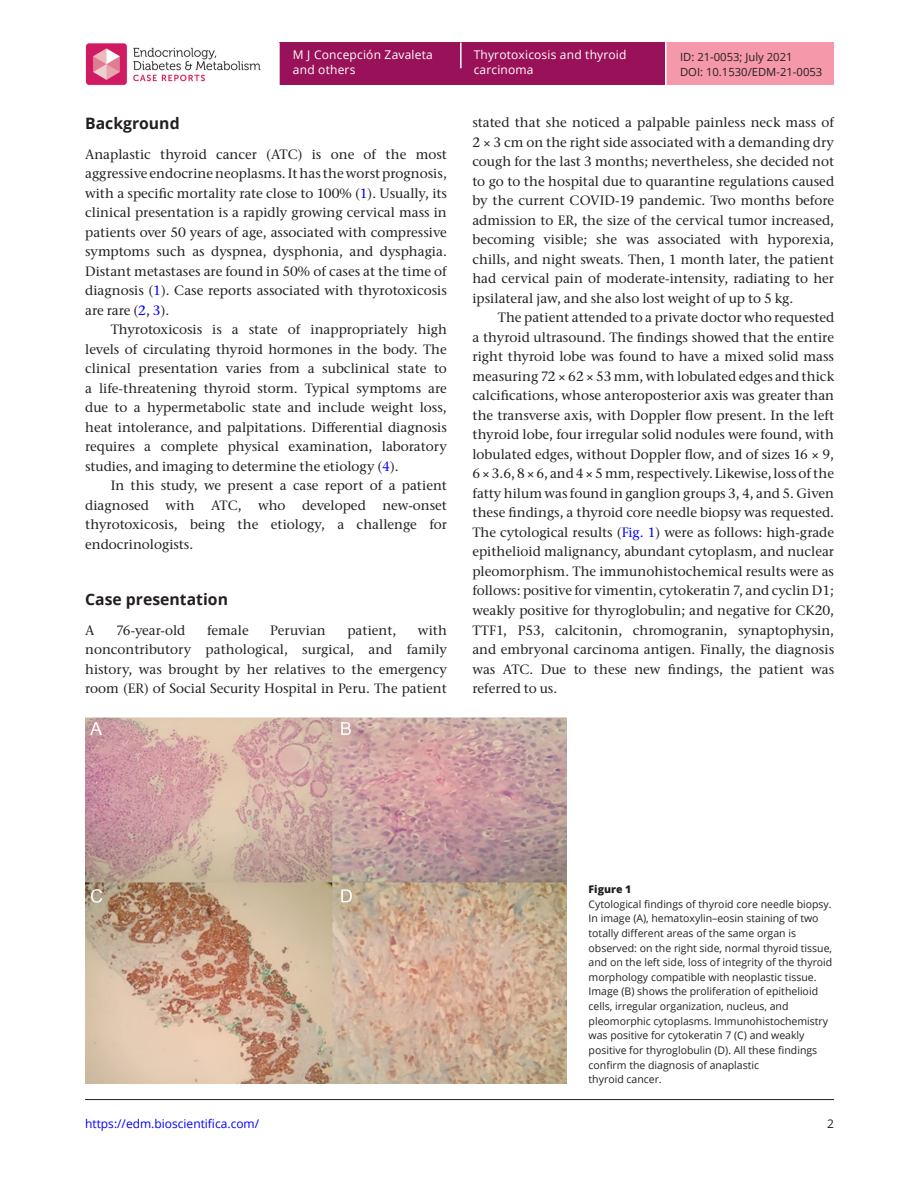
<style>
.page{position:relative;width:919px;height:1187px;background:#fff}
.page>*{position:absolute;margin:0;border:0;box-sizing:border-box;transform-origin:0 0}
.t1{font:700 15.75px "Open Sans";color:#231f20}
.TXI{font:500 13.5px/19.5px "Stone Serif ITC Pro";color:#231f20;text-align:justify}
.TXT{font:500 13.5px/19.5px "Stone Serif ITC Pro";color:#231f20;text-align:justify}
.t2{font:12px/14.7px "Open Sans";letter-spacing:.015em;color:#fff}
.t3{font:12px "Open Sans";color:#00f}
.t4{font:12px "Open Sans";color:#231f20}
.t5{font:11.25px "Open Sans";color:#231f20}
.FC{font:10.5px/14.7px "Open Sans";color:#231f20}
.FC-2{font:800 10.5px "Open Sans";color:#231f20}
.s1{color:#00f}
</style>
<div class="page">
<div style="left:280px;top:43px;width:385px;height:42px;background:#991259"></div>
<div style="left:666px;top:43px;width:167px;height:42px;background:#f598a9"></div>
<svg style="left:460px;top:43px;width:1px;height:25px"></svg>
<img style="left:85px;top:43px;width:176px;height:42px">
<hr style="left:85px;top:1099px;width:749px;height:1px;background:#231f20">
<img style="left:85px;top:717px;width:481px;height:366px">
<p class="t2" style="left:293px;top:47px;width:141px">M J Concepción Zavaleta and others</p>
<p class="t2" style="left:473px;top:47px;width:154px">Thyrotoxicosis and thyroid carcinoma</p>
<p class="t5" style="left:680px;top:50px;width:114px">ID: 21-0053; July 2021</p>
<p class="t5" style="left:680px;top:64px;width:144px">DOI: 10.1530/EDM-21-0053</p>
<h1 class="t1" style="left:85px;top:112px;width:96px">Background</h1>
<p class="TXT" style="left:85px;top:144px;width:363px">Anaplastic thyroid cancer (ATC) is one of the most aggressive endocrine neoplasms. It has the worst prognosis, with a specific mortality rate close to 100% (<span class="s1">1</span>). Usually, its clinical presentation is a rapidly growing cervical mass in patients over 50 years of age, associated with compressive symptoms such as dyspnea, dysphonia, and dysphagia.<br>Distant metastases are found in 50% of cases at the time of diagnosis (<span class="s1">1</span>). Case reports associated with thyrotoxicosis are rare (<span class="s1">2</span>, <span class="s1">3</span>).</p>
<p class="TXI" style="left:85px;top:320px;width:363px;text-indent:26px">Thyrotoxicosis is a state of inappropriately high levels of circulating thyroid hormones in the body. The clinical presentation varies from a subclinical state to a life-threatening thyroid storm. Typical symptoms are due to a hypermetabolic state and include weight loss, heat intolerance, and palpitations. Differential diagnosis requires a complete physical examination, laboratory studies, and imaging to determine the etiology (<span class="s1">4</span>).</p>
<p class="TXI" style="left:85px;top:476px;width:363px;text-indent:26px">In this study, we present a case report of a patient diagnosed with ATC, who developed new-onset thyrotoxicosis, being the etiology, a challenge for endocrinologists.</p>
<h1 class="t1" style="left:85px;top:588px;width:144px">Case presentation</h1>
<p class="TXT" style="left:85px;top:620px;width:11px">A</p>
<p class="TXT" style="left:116px;top:620px;width:71px">76-year-old</p>
<p class="TXT" style="left:207px;top:620px;width:43px">female</p>
<p class="TXT" style="left:270px;top:620px;width:57px">Peruvian</p>
<p class="TXT" style="left:347px;top:620px;width:50px">patient,</p>
<p class="TXT" style="left:85px;top:620px;width:363px;text-indent:333px">with noncontributory pathological, surgical, and family history, was brought by her relatives to the emergency room (ER) of Social Security Hospital in Peru. The patient</p>
<p class="TXT" style="left:472px;top:113px;width:363px">stated that she noticed a palpable painless neck mass of 2 × 3 cm on the right side associated with a demanding dry cough for the last 3 months; nevertheless, she decided not to go to the hospital due to quarantine regulations caused by the current COVID-19 pandemic. Two months before admission to ER, the size of the cervical tumor increased, becoming visible; she was associated with hyporexia, chills, and night sweats. Then, 1 month later, the patient had cervical pain of moderate-intensity, radiating to her ipsilateral jaw, and she also lost weight of up to 5 kg.</p>
<p class="TXI" style="left:472px;top:308px;width:363px;text-indent:26px">The patient attended to a private doctor who requested a thyroid ultrasound. The findings showed that the entire right thyroid lobe was found to have a mixed solid mass measuring 72 × 62 × 53 mm, with lobulated edges and thick calcifications, whose anteroposterior axis was greater than the transverse axis, with Doppler flow present. In the left thyroid lobe, four irregular solid nodules were found, with lobulated edges, without Doppler flow, and of sizes 16 × 9, 6 × 3.6, 8 × 6, and 4 × 5 mm, respectively. Likewise, loss of the fatty hilum was found in ganglion groups 3, 4, and 5. Given these findings, a thyroid core needle biopsy was requested.<br>The cytological results (<span class="s1">Fig. 1</span>) were as follows: high-grade epithelioid malignancy, abundant cytoplasm, and nuclear pleomorphism. The immunohistochemical results were as follows: positive for vimentin, cytokeratin 7, and cyclin D1; weakly positive for thyroglobulin; and negative for CK20, TTF1, P53, calcitonin, chromogranin, synaptophysin, and embryonal carcinoma antigen. Finally, the diagnosis was ATC. Due to these new findings, the patient was referred to us.</p>
<p class="FC-2" style="left:588px;top:881px;width:44px">Figure 1</p>
<p class="FC" style="left:588px;top:896px;width:245px">Cytological findings of thyroid core needle biopsy.<br>In image (A), hematoxylin–eosin staining of two totally different areas of the same organ is observed: on the right side, normal thyroid tissue, and on the left side, loss of integrity of the thyroid morphology compatible with neoplastic tissue.<br>Image (B) shows the proliferation of epithelioid cells, irregular organization, nucleus, and pleomorphic cytoplasms. Immunohistochemistry was positive for cytokeratin 7 (C) and weakly positive for thyroglobulin (D). All these findings confirm the diagnosis of anaplastic<br>thyroid cancer.</p>
<p class="t3" style="left:85px;top:1115px;width:176px">https://edm.bioscientifica.com/</p>
<p class="t4" style="left:827px;top:1115px;width:8px">2</p>
</div>
